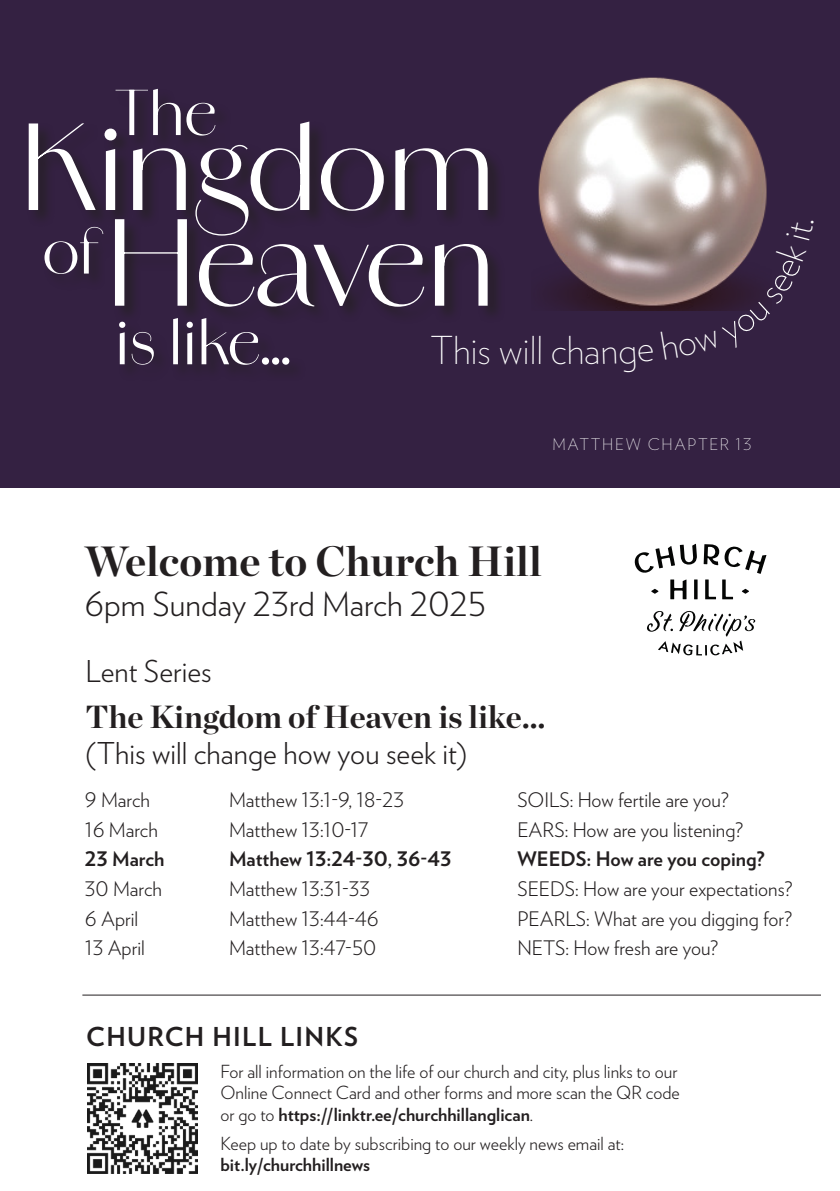
<style>
.page{position:relative;width:840px;height:1191px;background:#fff}
.page>*{position:absolute;margin:0;border:0;box-sizing:border-box;transform-origin:0 0}
.t1{font:113.2px "Amandine";color:#fff}
.t2{font:59.2px "Amandine";color:#fff}
.Display{font:700 42.2px "Chronicle Display";color:#231f20}
.t3{font:200 38.4px "Verlag";color:#fff}
.Service_date{font:300 33px "Verlag";color:#231f20}
.Body_copy{font:700 32px "Chronicle Display";color:#231f20}
.Teaching_series{font:300 30px "Verlag";color:#231f20}
.Headline{font:700 26px "Verlag";letter-spacing:.05em;color:#231f20}
.Body_copy-2{font:300 20px "Verlag";color:#231f20}
.Body_copy-3{font:700 20px "Verlag";color:#231f20}
.Teaching_series-2{font:300 18px/21.6px "Verlag";color:#231f20}
.t4{font:200 16px "Verlag";letter-spacing:.1em;color:#fff}
.s1{font-weight:700}
</style>
<div class="page">
<svg style="left:703px;top:544px;width:63px;height:55px"></svg>
<hr style="left:693px;top:579px;width:4px;height:20px;background:#040504">
<svg style="left:634px;top:544px;width:62px;height:55px"></svg>
<svg style="left:647px;top:611px;width:108px;height:44px"></svg>
<hr style="left:82px;top:994px;width:738px;height:1px;background:#231f20">
<div style="left:0;top:0;width:839px;height:488px;background:#342142"></div>
<div style="left:28px;top:88px;width:476px;height:294px;background:#231f20;opacity:.75"></div>
<img style="left:531px;top:71px;width:240px;height:240px">
<img style="left:87px;top:1063px;width:110px;height:110px">
<div style="left:585px;top:345px;width:68px;height:27px;background:#342142"></div>
<svg style="left:660px;top:221px;width:153px;height:138px;background:#503c50"></svg>
<p class="t2" style="left:114px;top:70px;width:104px">The</p>
<p class="t1" style="left:20px;top:85px;width:476px">Kingdom</p>
<p class="t1" style="left:106px;top:181px;width:390px">Heaven</p>
<p class="t2" style="left:43px;top:208px;width:58px">of</p>
<p class="t2" style="left:114px;top:299px;width:178px">is like...</p>
<p class="t3" style="left:430px;top:323px;width:156px">This will ch</p>
<p class="t4" style="left:552px;top:432px;width:201px">MATTHEW CHAPTER 13</p>
<p class="Display" style="left:85px;top:527px;width:458px">Welcome to Church Hill</p>
<p class="Service_date" style="left:85px;top:579px;width:403px">6pm Sunday 23rd March 2025</p>
<p class="Teaching_series" style="left:86px;top:649px;width:128px">Lent Series</p>
<p class="Body_copy" style="left:86px;top:691px;width:461px">The Kingdom of Heaven is like…</p>
<p class="Teaching_series" style="left:86px;top:731px;width:383px">(This will change how you seek it)</p>
<p class="Body_copy-2" style="left:85px;top:785px;width:67px">9 March</p>
<p class="Body_copy-2" style="left:229px;top:785px;width:176px">Matthew 13:1-9, 18-23</p>
<p class="Body_copy-2" style="left:517px;top:785px;width:213px">SOILS: How fertile are you?</p>
<p class="Body_copy-2" style="left:85px;top:814px;width:74px">16 March</p>
<p class="Body_copy-2" style="left:229px;top:814px;width:141px">Matthew 13:10-17</p>
<p class="Body_copy-2" style="left:517px;top:814px;width:227px">EARS: How are you listening?</p>
<p class="Body_copy-3" style="left:85px;top:843px;width:81px">23 March</p>
<p class="Body_copy-3" style="left:229px;top:843px;width:224px">Matthew 13:24-30, 36-43</p>
<p class="Body_copy-3" style="left:517px;top:843px;width:248px">WEEDS: How are you coping?</p>
<p class="Body_copy-2" style="left:85px;top:874px;width:79px">30 March</p>
<p class="Body_copy-2" style="left:229px;top:874px;width:143px">Matthew 13:31-33</p>
<p class="Body_copy-2" style="left:517px;top:874px;width:276px">SEEDS: How are your expectations?</p>
<p class="Body_copy-2" style="left:85px;top:903px;width:55px">6 April</p>
<p class="Body_copy-2" style="left:229px;top:903px;width:151px">Matthew 13:44-46</p>
<p class="Body_copy-2" style="left:517px;top:903px;width:276px">PEARLS: What are you digging for?</p>
<p class="Body_copy-2" style="left:85px;top:933px;width:61px">13 April</p>
<p class="Body_copy-2" style="left:229px;top:933px;width:149px">Matthew 13:47-50</p>
<p class="Body_copy-2" style="left:517px;top:933px;width:202px">NETS: How fresh are you?</p>
<p class="Headline" style="left:86px;top:1016px;width:273px">CHURCH HILL LINKS</p>
<p class="Teaching_series-2" style="left:220px;top:1059px;width:461px">For all information on the life of our church and city, plus links to our<br>Online Connect Card and other forms and more scan the QR code or go to <span class="s1">https://linktr.ee/churchhillanglican</span>.</p>
<p class="Teaching_series-2" style="left:220px;top:1131px;width:405px">Keep up to date by subscribing to our weekly news email at: <span class="s1">bit.ly/churchhillnews</span></p>
</div>
